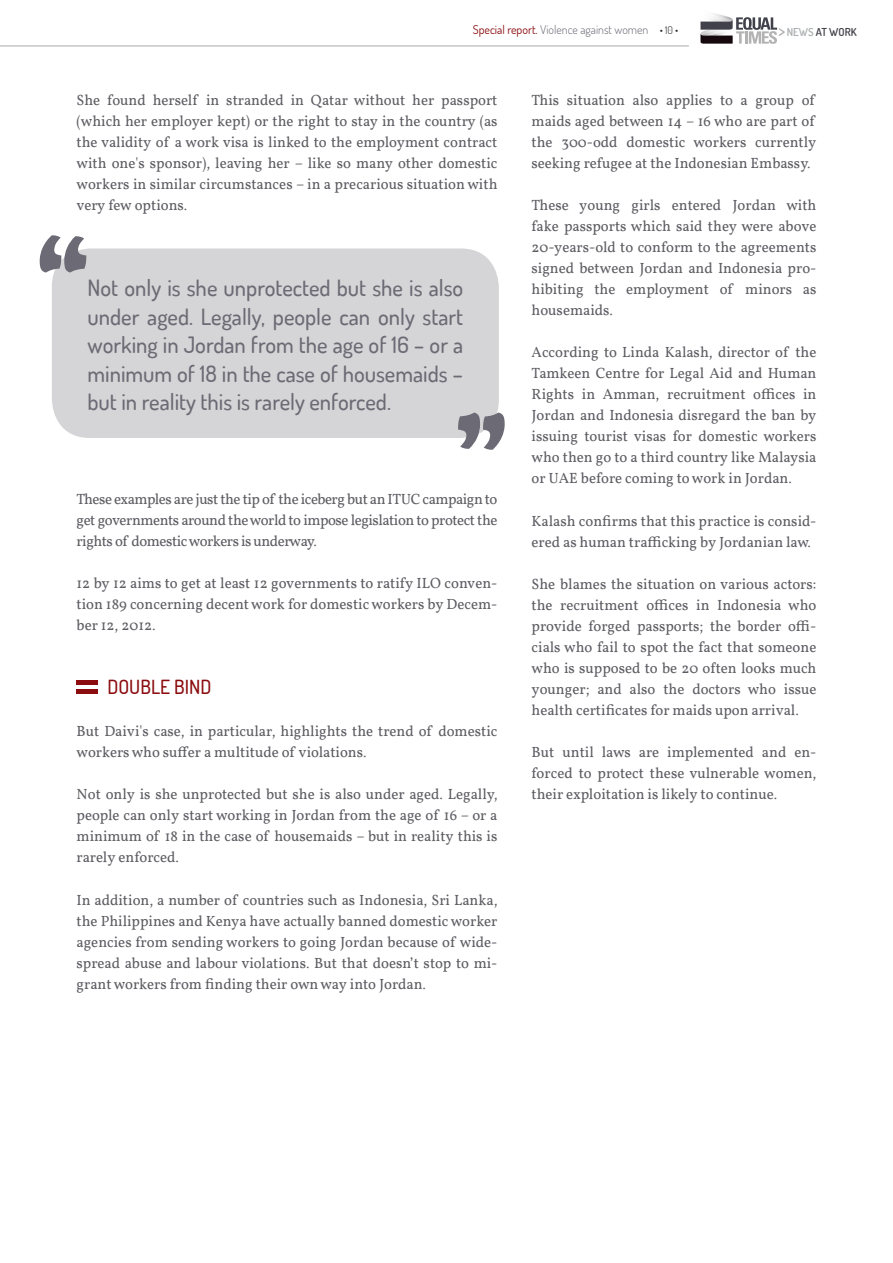
<style>
.page{position:relative;width:893px;height:1263px;background:#fff}
.page>*{position:absolute;margin:0;border:0;box-sizing:border-box;transform-origin:0 0}
.t1{font:500 22.5px/28.5px "Dosis";color:#6c6b75;text-align:justify}
.t2{font:500 19.5px "Dosis";color:#8b0d10}
.t3{font:15px/21px "Vollkorn";color:#5c5c62;text-align:justify}
.t4{font:300 12px "Dosis";color:#6c6b75}
.t5{font:600 10.95px "Dosis";color:#444249}
.s1{font-weight:400;color:#8b0d10}
.s2{font-size:10.5px;color:#231f20}
.s3{font-weight:500;font-size:17.85px;color:#acafb1}
.s4{color:#acafb1}
</style>
<div class="page">
<hr style="left:0;top:46px;width:689px;height:1px;background:#aba7ad">
<img style="left:714px;top:13px;width:14px;height:4px">
<img style="left:714px;top:15px;width:10px;height:2px">
<svg style="left:700px;top:17px;width:77px;height:27px"></svg>
<hr style="left:77px;top:680px;width:21px;height:4px;background:#8b0d10">
<div style="left:77px;top:689px;width:21px;height:5px;background:#8b0d10"></div>
<div style="left:52px;top:248px;width:447px;height:190px;background:#d5d5d7;border-radius:38px"></div>
<svg style="left:40px;top:235px;width:46px;height:38px"></svg>
<svg style="left:458px;top:412px;width:47px;height:38px"></svg>
<p class="t4" style="left:473px;top:22px;width:207px"><span class="s1">Special report.</span> Violence against women <span class="s2">• 10 •</span></p>
<p class="t5" style="left:778px;top:25px;width:80px"><span class="s3">&gt;</span> <span class="s4">NEWS</span> AT WORK</p>
<p class="t3" style="left:77px;top:89px;width:422px">She found herself in stranded in Qatar without her passport (which her employer kept) or the right to stay in the country (as the validity of a work visa is linked to the employment contract with one's sponsor), leaving her – like so many other domestic workers in similar circumstances – in a precarious situation with very few options.</p>
<h1 class="t1" style="left:88px;top:273px;width:377px">Not only is she unprotected but she is also under aged. Legally, people can only start working in Jordan from the age of 16 – or a minimum of 18 in the case of housemaids – but in reality this is rarely enforced.</h1>
<p class="t3" style="left:77px;top:489px;width:422px">These examples are just the tip of the iceberg but an ITUC campaign to get governments around the world to impose legislation to protect the rights of domestic workers is underway.</p>
<p class="t3" style="left:77px;top:573px;width:422px">12 by 12 aims to get at least 12 governments to ratify ILO conven&shy;tion 189 concerning decent work for domestic workers by Decem&shy;ber 12, 2012.</p>
<h2 class="t2" style="left:107px;top:674px;width:106px">DOUBLE BIND</h2>
<p class="t3" style="left:77px;top:721px;width:422px">But Daivi's case, in particular, highlights the trend of domestic workers who suffer a multitude of violations.</p>
<p class="t3" style="left:77px;top:784px;width:422px">Not only is she unprotected but she is also under aged. Legally, people can only start working in Jordan from the age of 16 – or a minimum of 18 in the case of housemaids – but in reality this is rarely enforced.</p>
<p class="t3" style="left:77px;top:889px;width:422px">In addition, a number of countries such as Indonesia, Sri Lanka, the Philippines and Kenya have actually banned domestic worker agencies from sending workers to going Jordan because of wide&shy;spread abuse and labour violations. But that doesn’t stop to mi&shy;grant workers from finding their own way into Jordan.</p>
<p class="t3" style="left:531px;top:89px;width:286px">This situation also applies to a group of maids aged between 14 – 16 who are part of the 300-odd domestic workers currently seeking refugee at the Indonesian Embassy.</p>
<p class="t3" style="left:531px;top:195px;width:286px">These young girls entered Jordan with fake passports which said they were above 20-years-old to conform to the agreements signed between Jordan and Indonesia pro&shy;hibiting the employment of minors as housemaids.</p>
<p class="t3" style="left:531px;top:342px;width:286px">According to Linda Kalash, director of the Tamkeen Centre for Legal Aid and Human Rights in Amman, recruitment offices in Jordan and Indonesia disregard the ban by issuing tourist visas for domestic workers who then go to a third country like Malaysia or UAE before coming to work in Jordan.</p>
<p class="t3" style="left:531px;top:510px;width:286px">Kalash confirms that this practice is consid&shy;ered as human trafficking by Jordanian law.</p>
<p class="t3" style="left:531px;top:573px;width:286px">She blames the situation on various actors: the recruitment offices in Indonesia who provide forged passports; the border offi&shy;cials who fail to spot the fact that someone who is supposed to be 20 often looks much younger; and also the doctors who issue health certificates for maids upon arrival.</p>
<p class="t3" style="left:531px;top:742px;width:286px">But until laws are implemented and en&shy;forced to protect these vulnerable women, their exploitation is likely to continue.</p>
</div>
